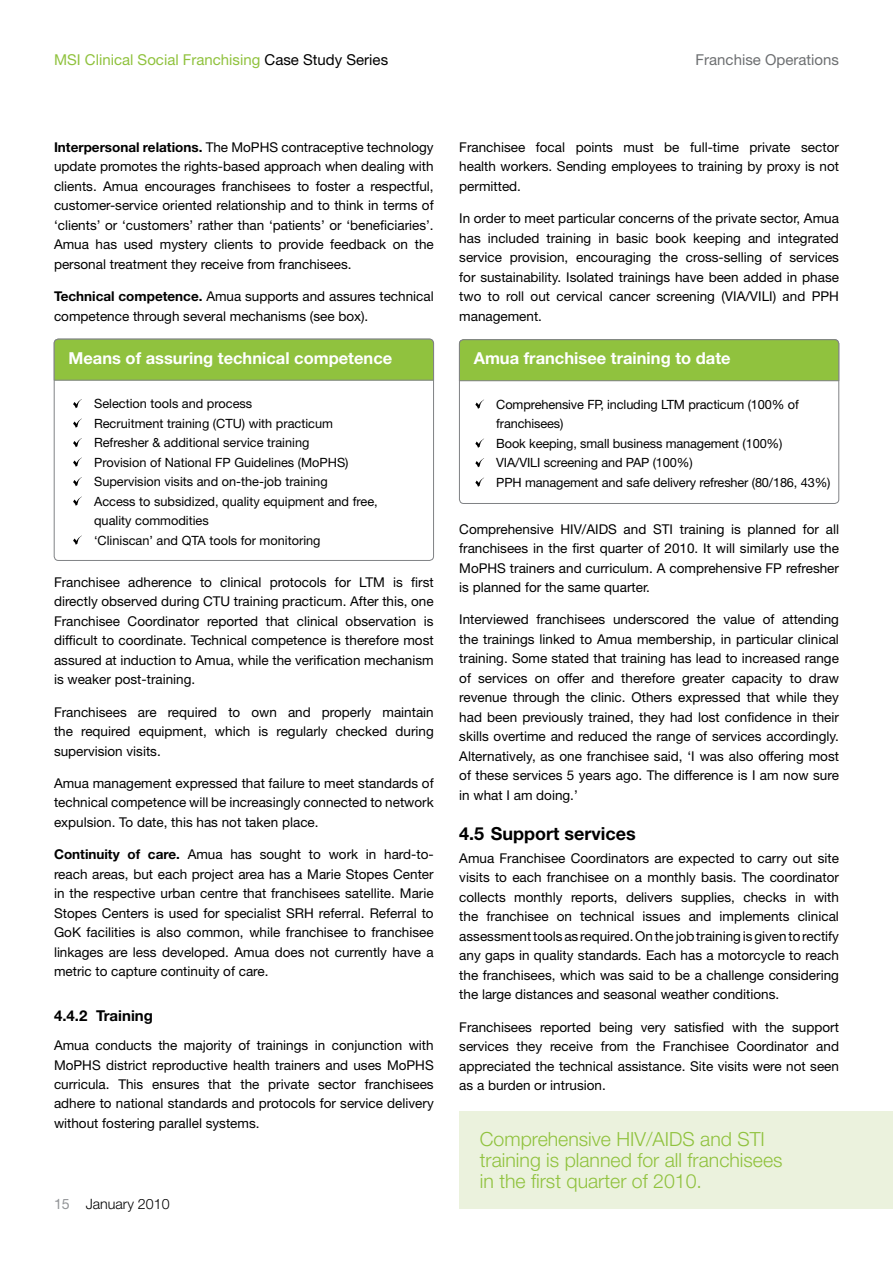
<style>
.page{position:relative;width:893px;height:1263px;background:#fff}
.page>*{position:absolute;margin:0;border:0;box-sizing:border-box;transform-origin:0 0}
.t1{font:300 19.5px/21px "Helvetica Neue LT Std";color:#90c23e}
.t2{font:700 18px "Helvetica Neue LT Std";color:#000}
.t3{font:700 16.5px "Helvetica Neue LT Std";color:#fff}
.t4{font:15px "Helvetica Neue LT Std";color:#90c23e}
.t5{font:15px "Helvetica Neue LT Std";color:#6d6f71}
.t6{font:700 15px "Helvetica Neue LT Std";color:#000}
.t7{font:300 14.25px "Helvetica Neue LT Std";color:#000}
.t8{font:13.5px/19.5px "Helvetica Neue LT Std";color:#000;text-align:justify}
.t9{font:12.75px/19.5px "Helvetica Neue LT Std";color:#000}
.s1{color:#000}
.s2{font-weight:700}
.s3{font-weight:400;color:#939598}
</style>
<div class="page">
<svg style="left:73px;top:399px;width:9px;height:9px"></svg>
<svg style="left:73px;top:419px;width:9px;height:9px"></svg>
<svg style="left:73px;top:438px;width:9px;height:9px"></svg>
<svg style="left:73px;top:458px;width:9px;height:9px"></svg>
<svg style="left:73px;top:477px;width:9px;height:9px"></svg>
<svg style="left:73px;top:497px;width:9px;height:9px"></svg>
<svg style="left:73px;top:536px;width:9px;height:9px"></svg>
<div style="left:54px;top:339px;width:380px;height:41px;background:#90c23e"></div>
<hr style="left:54px;top:380px;width:380px;height:1px;background:#808285">
<svg style="left:475px;top:400px;width:9px;height:9px"></svg>
<svg style="left:475px;top:439px;width:9px;height:9px"></svg>
<svg style="left:475px;top:458px;width:9px;height:9px"></svg>
<svg style="left:475px;top:478px;width:9px;height:9px"></svg>
<div style="left:459px;top:339px;width:380px;height:41px;background:#90c23e"></div>
<hr style="left:459px;top:380px;width:380px;height:1px;background:#808285">
<div style="left:459px;top:1112px;width:434px;height:97px;background:#ebf2dd"></div>
<p class="t4" style="left:54px;top:50px;width:336px">MSI Clinical Social Franchising <span class="s1">Case Study Series</span></p>
<p class="t5" style="left:696px;top:50px;width:145px">Franchise Operations</p>
<p class="t8" style="left:54px;top:137px;width:381px"><span class="s2">Interpersonal relations.</span> The MoPHS contraceptive technology update promotes the rights-based approach when dealing with clients. Amua encourages franchisees to foster a respectful, customer-service oriented relationship and to think in terms of ‘clients’ or ‘customers’ rather than ‘patients’ or ‘beneficiaries’.<br>Amua has used mystery clients to provide feedback on the personal treatment they receive from franchisees.</p>
<p class="t8" style="left:54px;top:286px;width:381px"><span class="s2">Technical competence.</span> Amua supports and assures technical competence through several mechanisms (see box).</p>
<p class="t3" style="left:68px;top:348px;width:325px">Means of assuring technical competence</p>
<p class="t9" style="left:94px;top:394px;width:285px">Selection tools and process<br>Recruitment training (CTU) with practicum Refresher &amp; additional service training<br>Provision of National FP Guidelines (MoPHS)<br>Supervision visits and on-the-job training<br>Access to subsidized, quality equipment and free, quality commodities<br>‘Cliniscan’ and QTA tools for monitoring</p>
<p class="t8" style="left:54px;top:572px;width:381px">Franchisee adherence to clinical protocols for LTM is first directly observed during CTU training practicum. After this, one Franchisee Coordinator reported that clinical observation is difficult to coordinate. Technical competence is therefore most assured at induction to Amua, while the verification mechanism is weaker post-training.</p>
<p class="t8" style="left:54px;top:702px;width:381px">Franchisees are required to own and properly maintain the required equipment, which is regularly checked during supervision visits.</p>
<p class="t8" style="left:54px;top:773px;width:381px">Amua management expressed that failure to meet standards of technical competence will be increasingly connected to network expulsion. To date, this has not taken place.</p>
<p class="t8" style="left:54px;top:844px;width:381px"><span class="s2">Continuity of care.</span> Amua has sought to work in hard-to&shy;reach areas, but each project area has a Marie Stopes Center in the respective urban centre that franchisees satellite. Marie Stopes Centers is used for specialist SRH referral. Referral to GoK facilities is also common, while franchisee to franchisee linkages are less developed. Amua does not currently have a metric to capture continuity of care.</p>
<p class="t6" style="left:54px;top:1006px;width:100px">4.4.2 Training</p>
<p class="t8" style="left:54px;top:1035px;width:381px">Amua conducts the majority of trainings in conjunction with MoPHS district reproductive health trainers and uses MoPHS curricula. This ensures that the private sector franchisees adhere to national standards and protocols for service delivery without fostering parallel systems.</p>
<p class="t7" style="left:54px;top:1195px;width:117px"><span class="s3">15</span> January 2010</p>
<p class="t8" style="left:459px;top:137px;width:381px">Franchisee focal points must be full-time private sector health workers. Sending employees to training by proxy is not permitted.</p>
<p class="t8" style="left:459px;top:208px;width:381px">In order to meet particular concerns of the private sector, Amua has included training in basic book keeping and integrated service provision, encouraging the cross-selling of services for sustainability. Isolated trainings have been added in phase two to roll out cervical cancer screening (VIA/VILI) and PPH management.</p>
<p class="t3" style="left:474px;top:348px;width:258px">Amua franchisee training to date</p>
<p class="t9" style="left:496px;top:394px;width:336px">Comprehensive FP, including LTM practicum (100% of franchisees)<br>Book keeping, small business management (100%)<br>VIA/VILI screening and PAP (100%)<br>PPH management and safe delivery refresher (80/186, 43%)</p>
<p class="t8" style="left:459px;top:519px;width:381px">Comprehensive HIV/AIDS and STI training is planned for all franchisees in the first quarter of 2010. It will similarly use the MoPHS trainers and curriculum. A comprehensive FP refresher is planned for the same quarter.</p>
<p class="t8" style="left:459px;top:610px;width:381px">Interviewed franchisees underscored the value of attending the trainings linked to Amua membership, in particular clinical training. Some stated that training has lead to increased range of services on offer and therefore greater capacity to draw revenue through the clinic. Others expressed that while they had been previously trained, they had lost confidence in their skills overtime and reduced the range of services accordingly.<br>Alternatively, as one franchisee said, ‘I was also offering most of these services 5 years ago. The difference is I am now sure in what I am doing.’</p>
<h2 class="t2" style="left:459px;top:822px;width:178px">4.5 Support services</h2>
<p class="t8" style="left:459px;top:848px;width:381px">Amua Franchisee Coordinators are expected to carry out site visits to each franchisee on a monthly basis. The coordinator collects monthly reports, delivers supplies, checks in with the franchisee on technical issues and implements clinical assessment tools as required. On the job training is given to rectify any gaps in quality standards. Each has a motorcycle to reach the franchisees, which was said to be a challenge considering the large distances and seasonal weather conditions.</p>
<p class="t8" style="left:459px;top:1017px;width:381px">Franchisees reported being very satisfied with the support services they receive from the Franchisee Coordinator and appreciated the technical assistance. Site visits were not seen as a burden or intrusion.</p>
<h1 class="t1" style="left:480px;top:1128px;width:304px">Comprehensive HIV/AIDS and STI training is planned for all franchisees in the first quarter of 2010.</h1>
</div>
